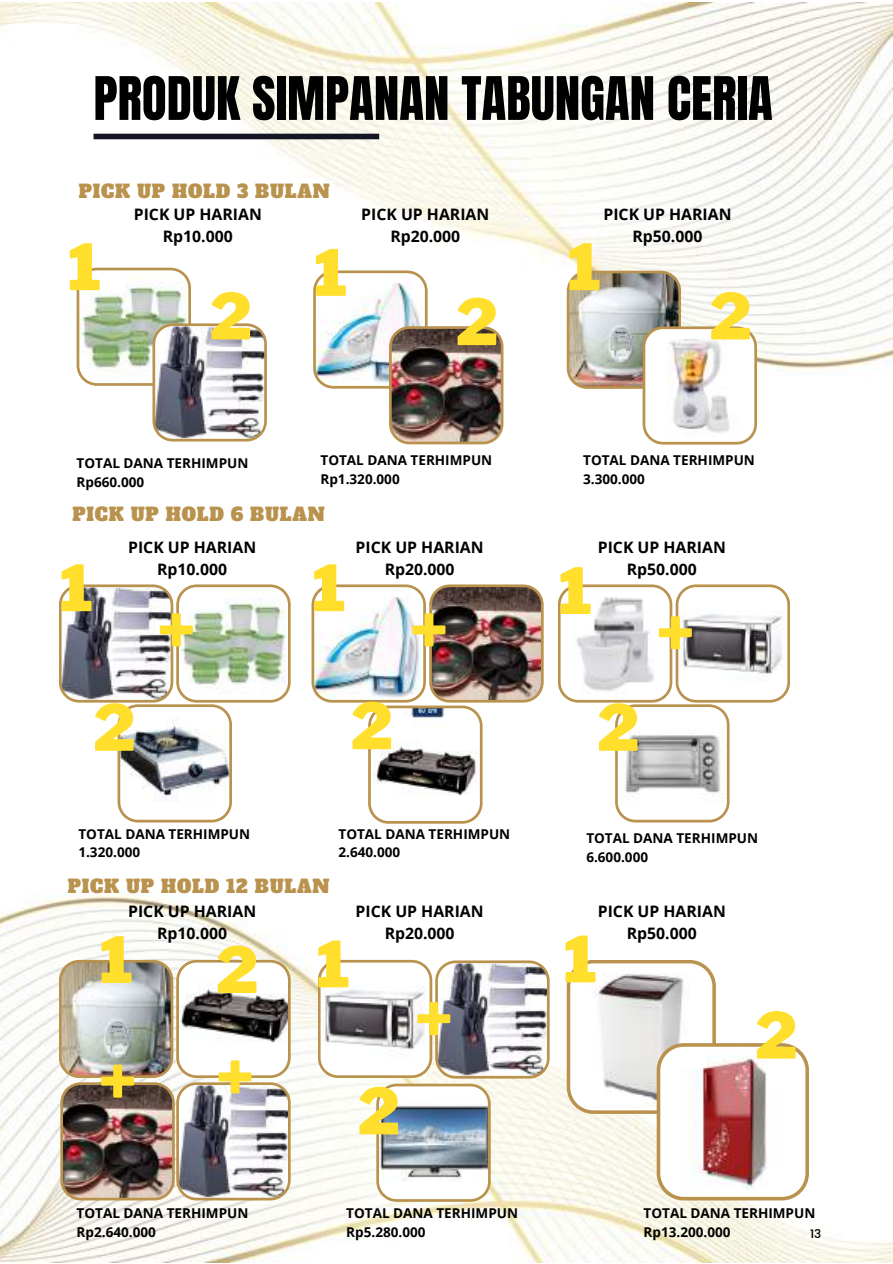
<style>
.page{position:relative;width:893px;height:1264px;background:#fff}
.page>*{position:absolute;margin:0;border:0;box-sizing:border-box;transform-origin:0 0}
.t1{font:900 63.15px "Libre Franklin";color:#ffdf2b}
.t2{font:51px "Anton";color:#000}
.t3{font:18px "Alfa Slab One";letter-spacing:.04em;color:#b9924d}
.t4{font:700 15.75px/22px "Open Sans";color:#000;text-align:center}
.t5{font:700 13.5px/18.6px "Open Sans";color:#000}
.t6{font:500 12px "Poppins";color:#000}
</style>
<div class="page">
<img style="left:0;top:3px;width:892px;height:442px">
<img style="left:0;top:600px;width:892px;height:661px">
<div style="left:93px;top:134px;width:286px;height:5px;background:#141623"></div>
<svg style="left:318px;top:959px;width:231px;height:242px"></svg>
<svg style="left:566px;top:959px;width:243px;height:241px"></svg>
<img style="left:59px;top:959px;width:232px;height:241px">
<svg style="left:77px;top:268px;width:190px;height:173px"></svg>
<img style="left:313px;top:270px;width:190px;height:174px">
<img style="left:566px;top:271px;width:191px;height:173px">
<img style="left:311px;top:584px;width:232px;height:239px">
<svg style="left:558px;top:584px;width:232px;height:238px"></svg>
<img style="left:59px;top:584px;width:232px;height:238px">
<h2 class="t2" style="left:93px;top:62px;width:680px">PRODUK SIMPANAN TABUNGAN CERIA</h2>
<h3 class="t3" style="left:79px;top:179px;width:252px">PICK UP HOLD 3 BULAN</h3>
<h1 class="t1" style="left:68px;top:229px;width:35px">1</h1>
<p class="t4" style="left:134px;top:202px;width:129px">PICK UP HARIAN<br>Rp10.000</p>
<p class="t4" style="left:361px;top:202px;width:129px">PICK UP HARIAN<br>Rp20.000</p>
<p class="t4" style="left:603px;top:202px;width:129px">PICK UP HARIAN<br>Rp50.000</p>
<h1 class="t1" style="left:567px;top:229px;width:35px">1</h1>
<h1 class="t1" style="left:313px;top:235px;width:35px">1</h1>
<h1 class="t1" style="left:210px;top:278px;width:44px">2</h1>
<h1 class="t1" style="left:709px;top:278px;width:44px">2</h1>
<h1 class="t1" style="left:456px;top:284px;width:44px">2</h1>
<p class="t5" style="left:77px;top:454px;width:173px">TOTAL DANA TERHIMPUN<br>Rp660.000</p>
<p class="t5" style="left:320px;top:451px;width:173px">TOTAL DANA TERHIMPUN<br>Rp1.320.000</p>
<p class="t5" style="left:583px;top:451px;width:173px">TOTAL DANA TERHIMPUN<br>3.300.000</p>
<h3 class="t3" style="left:72px;top:502px;width:254px">PICK UP HOLD 6 BULAN</h3>
<h1 class="t1" style="left:59px;top:550px;width:35px">1</h1>
<p class="t4" style="left:128px;top:536px;width:129px">PICK UP HARIAN<br>Rp10.000</p>
<p class="t4" style="left:355px;top:536px;width:129px">PICK UP HARIAN<br>Rp20.000</p>
<p class="t4" style="left:597px;top:536px;width:129px">PICK UP HARIAN<br>Rp50.000</p>
<h1 class="t1" style="left:312px;top:550px;width:35px">1</h1>
<h1 class="t1" style="left:558px;top:553px;width:35px">1</h1>
<h1 class="t1" style="left:157px;top:592px;width:39px">+</h1>
<h1 class="t1" style="left:410px;top:592px;width:39px">+</h1>
<h1 class="t1" style="left:656px;top:595px;width:39px">+</h1>
<h1 class="t1" style="left:93px;top:689px;width:44px">2</h1>
<h1 class="t1" style="left:350px;top:688px;width:44px">2</h1>
<h1 class="t1" style="left:597px;top:689px;width:44px">2</h1>
<p class="t5" style="left:78px;top:824px;width:173px">TOTAL DANA TERHIMPUN<br>1.320.000</p>
<p class="t5" style="left:338px;top:824px;width:173px">TOTAL DANA TERHIMPUN<br>2.640.000</p>
<p class="t5" style="left:586px;top:828px;width:173px">TOTAL DANA TERHIMPUN<br>6.600.000</p>
<h3 class="t3" style="left:68px;top:874px;width:263px">PICK UP HOLD 12 BULAN</h3>
<p class="t4" style="left:128px;top:899px;width:129px">PICK UP HARIAN<br>Rp10.000</p>
<p class="t4" style="left:355px;top:899px;width:129px">PICK UP HARIAN<br>Rp20.000</p>
<p class="t4" style="left:597px;top:899px;width:129px">PICK UP HARIAN<br>Rp50.000</p>
<h1 class="t1" style="left:563px;top:921px;width:35px">1</h1>
<h1 class="t1" style="left:99px;top:921px;width:35px">1</h1>
<h1 class="t1" style="left:216px;top:929px;width:136px">2 1</h1>
<h1 class="t1" style="left:99px;top:1043px;width:39px">+</h1>
<h1 class="t1" style="left:216px;top:1039px;width:39px">+</h1>
<h1 class="t1" style="left:415px;top:981px;width:39px">+</h1>
<h1 class="t1" style="left:357px;top:1073px;width:44px">2</h1>
<h1 class="t1" style="left:755px;top:997px;width:44px">2</h1>
<p class="t5" style="left:77px;top:1203px;width:173px">TOTAL DANA TERHIMPUN<br>Rp2.640.000</p>
<p class="t5" style="left:346px;top:1203px;width:173px">TOTAL DANA TERHIMPUN<br>Rp5.280.000</p>
<p class="t5" style="left:643px;top:1203px;width:173px">TOTAL DANA TERHIMPUN<br>Rp13.200.000</p>
<p class="t6" style="left:795px;top:1208px;width:10px">11</p>
<p class="t6" style="left:810px;top:1226px;width:13px">13</p>
</div>
